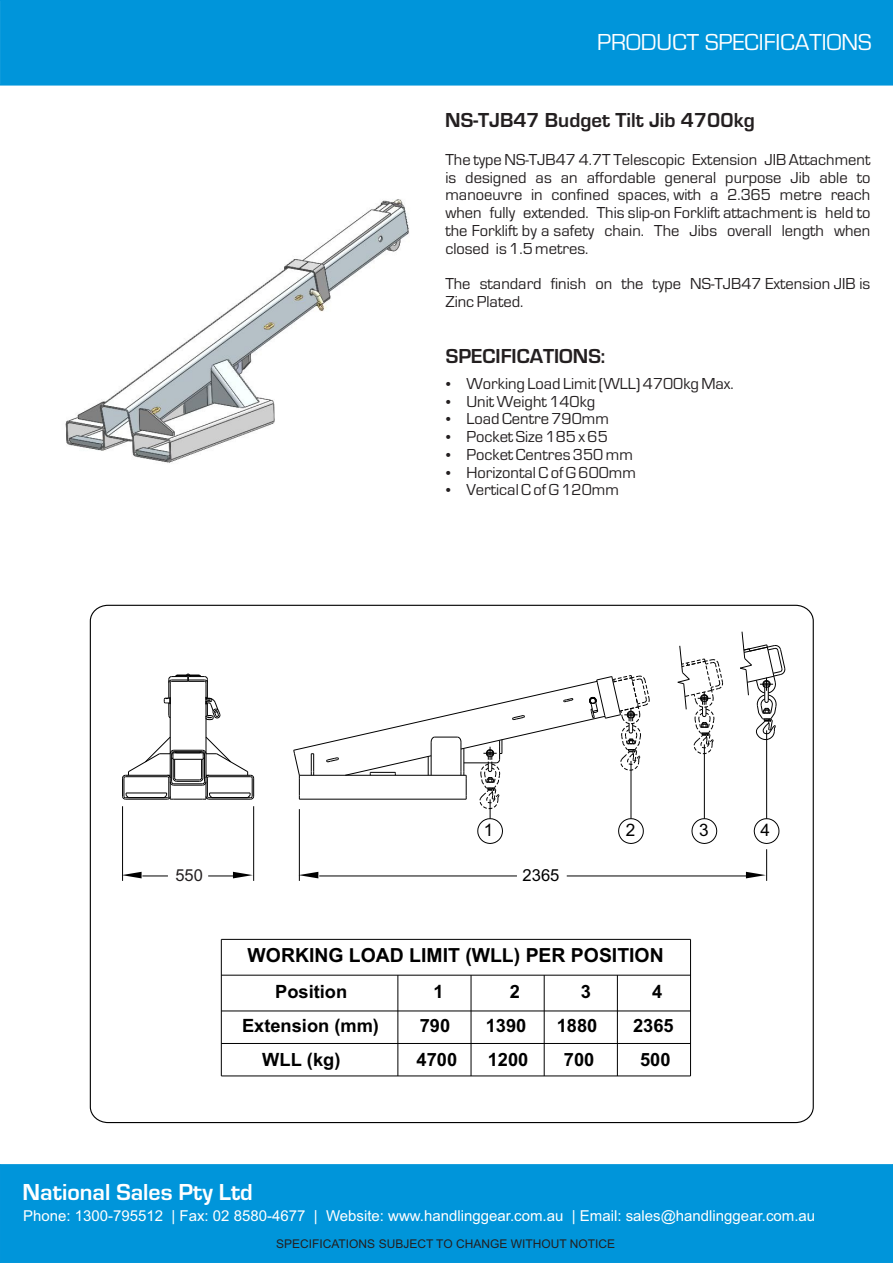
<style>
.page{position:relative;width:893px;height:1263px;background:#fff}
.page>*{position:absolute;margin:0;border:0;box-sizing:border-box;transform-origin:0 0}
.t1{font:24px "Eurostile";color:#fff}
.t2{font:700 24px "Eurostile";color:#fff}
.t3{font:700 21px "Eurostile";color:#231f20}
.t4{font:700 19.35px "Arial";color:#000}
.t5{font:700 18.3px "Arial";color:#000}
.t6{font:17.25px "Arial";color:#000}
.t7{font:16.65px "Arial";color:#000}
.t8{font:16.5px/17.7px "Eurostile";color:#231f20}
.t9{font:16.5px "Arial";color:#231f20}
.t10{font:15px "Arial";color:#fff}
.t11{font:12px "Arial";color:#231f20}
</style>
<div class="page">
<div style="left:0;top:1164px;width:893px;height:99px;background:#0095da"></div>
<div style="left:0;top:0;width:893px;height:85px;background:#0095da"></div>
<svg style="left:89px;top:604px;width:725px;height:520px"></svg>
<hr style="left:221px;top:975px;width:469px;height:1px;background:#000">
<hr style="left:221px;top:1011px;width:469px;height:1px;background:#000">
<hr style="left:221px;top:1076px;width:469px;height:1px;background:#000">
<hr style="left:398px;top:975px;width:1px;height:101px;background:#000">
<hr style="left:471px;top:975px;width:1px;height:101px;background:#000">
<hr style="left:544px;top:975px;width:1px;height:101px;background:#000">
<hr style="left:617px;top:975px;width:1px;height:101px;background:#000">
<hr style="left:690px;top:939px;width:1px;height:137px;background:#000">
<hr style="left:221px;top:939px;width:1px;height:137px;background:#000">
<hr style="left:221px;top:1043px;width:469px;height:1px;background:#000">
<svg style="left:692px;top:818px;width:25px;height:26px"></svg>
<svg style="left:677px;top:645px;width:46px;height:109px"></svg>
<hr style="left:704px;top:744px;width:1px;height:75px;background:#000">
<svg style="left:740px;top:631px;width:45px;height:109px"></svg>
<hr style="left:766px;top:730px;width:1px;height:89px;background:#000">
<hr style="left:299px;top:809px;width:1px;height:72px;background:#000">
<hr style="left:766px;top:849px;width:1px;height:32px;background:#000">
<hr style="left:319px;top:876px;width:198px;height:1px;background:#000">
<hr style="left:567px;top:876px;width:180px;height:1px;background:#000">
<svg style="left:298px;top:872px;width:20px;height:6px"></svg>
<svg style="left:754px;top:818px;width:25px;height:26px"></svg>
<svg style="left:746px;top:872px;width:22px;height:6px"></svg>
<svg style="left:293px;top:675px;width:357px;height:169px"></svg>
<hr style="left:206px;top:685px;width:1px;height:69px;background:#000">
<hr style="left:170px;top:685px;width:1px;height:69px;background:#000">
<svg style="left:164px;top:674px;width:56px;height:46px"></svg>
<hr style="left:122px;top:806px;width:1px;height:75px;background:#000">
<hr style="left:253px;top:806px;width:1px;height:75px;background:#000">
<svg style="left:122px;top:736px;width:133px;height:64px"></svg>
<hr style="left:221px;top:939px;width:469px;height:1px;background:#000">
<img style="left:65px;top:199px;width:344px;height:264px">
<svg style="left:122px;top:867px;width:133px;height:16px"></svg>
<h1 class="t1" style="left:597px;top:34px;width:276px">PRODUCT SPECIFICATIONS</h1>
<p class="t3" style="left:445px;top:113px;width:311px">NS-TJB47 Budget Tilt Jib 4700kg</p>
<p class="t8" style="left:445px;top:152px;width:427px;text-align:justify">The type NS-TJB47 4.7T Telescopic Extension JIB Attachment is designed as an affordable general purpose Jib able to manoeuvre in confined spaces, with a 2.365 metre reach when fully extended. This slip-on Forklift attachment is held to the Forklift by a safety chain. The Jibs overall length when closed is 1.5 metres.</p>
<p class="t8" style="left:445px;top:276px;width:427px">The standard finish on the type NS-TJB47 Extension JIB is<br>Zinc Plated.</p>
<p class="t3" style="left:446px;top:348px;width:161px">SPECIFICATIONS:</p>
<p class="t8" style="left:466px;top:376px;width:269px">Working Load Limit (WLL) 4700kg Max.<br>Unit Weight 140kg<br>Load Centre 790mm<br>Pocket Size 185 x 65<br>Pocket Centres 350 mm<br>Horizontal C of G 600mm<br>Vertical C of G 120mm</p>
<p class="t6" style="left:484px;top:823px;width:11px">1</p>
<p class="t6" style="left:626px;top:823px;width:11px">2</p>
<p class="t6" style="left:699px;top:823px;width:11px">3</p>
<p class="t6" style="left:761px;top:823px;width:11px">4</p>
<p class="t9" style="left:175px;top:869px;width:29px">550</p>
<p class="t7" style="left:173px;top:869px;width:20px">66</p>
<p class="t7" style="left:523px;top:869px;width:38px">2365</p>
<p class="t4" style="left:248px;top:947px;width:418px">WORKING LOAD LIMIT (WLL) PER POSITION</p>
<p class="t5" style="left:275px;top:985px;width:74px">Position</p>
<p class="t5" style="left:434px;top:985px;width:12px">1</p>
<p class="t5" style="left:510px;top:985px;width:12px">2</p>
<p class="t5" style="left:581px;top:985px;width:12px">3</p>
<p class="t5" style="left:652px;top:985px;width:12px">4</p>
<p class="t5" style="left:242px;top:1019px;width:139px">Extension (mm)</p>
<p class="t5" style="left:420px;top:1019px;width:32px">790</p>
<p class="t5" style="left:486px;top:1019px;width:42px">1390</p>
<p class="t5" style="left:557px;top:1019px;width:42px">1880</p>
<p class="t5" style="left:633px;top:1019px;width:42px">2365</p>
<p class="t5" style="left:262px;top:1052px;width:80px">WLL (kg)</p>
<p class="t5" style="left:417px;top:1052px;width:42px">4700</p>
<p class="t5" style="left:488px;top:1052px;width:42px">1200</p>
<p class="t5" style="left:564px;top:1052px;width:32px">700</p>
<p class="t5" style="left:640px;top:1052px;width:32px">500</p>
<h1 class="t2" style="left:23px;top:1184px;width:232px">National Sales Pty Ltd</h1>
<p class="t10" style="left:23px;top:1210px;width:794px">Phone: 1300-795512 | Fax: 02 8580-4677 | Website: www.handlinggear.com.au | Email: sales@handlinggear.com.au</p>
<p class="t11" style="left:276px;top:1240px;width:340px">SPECIFICATIONS SUBJECT TO CHANGE WITHOUT NOTICE</p>
</div>
